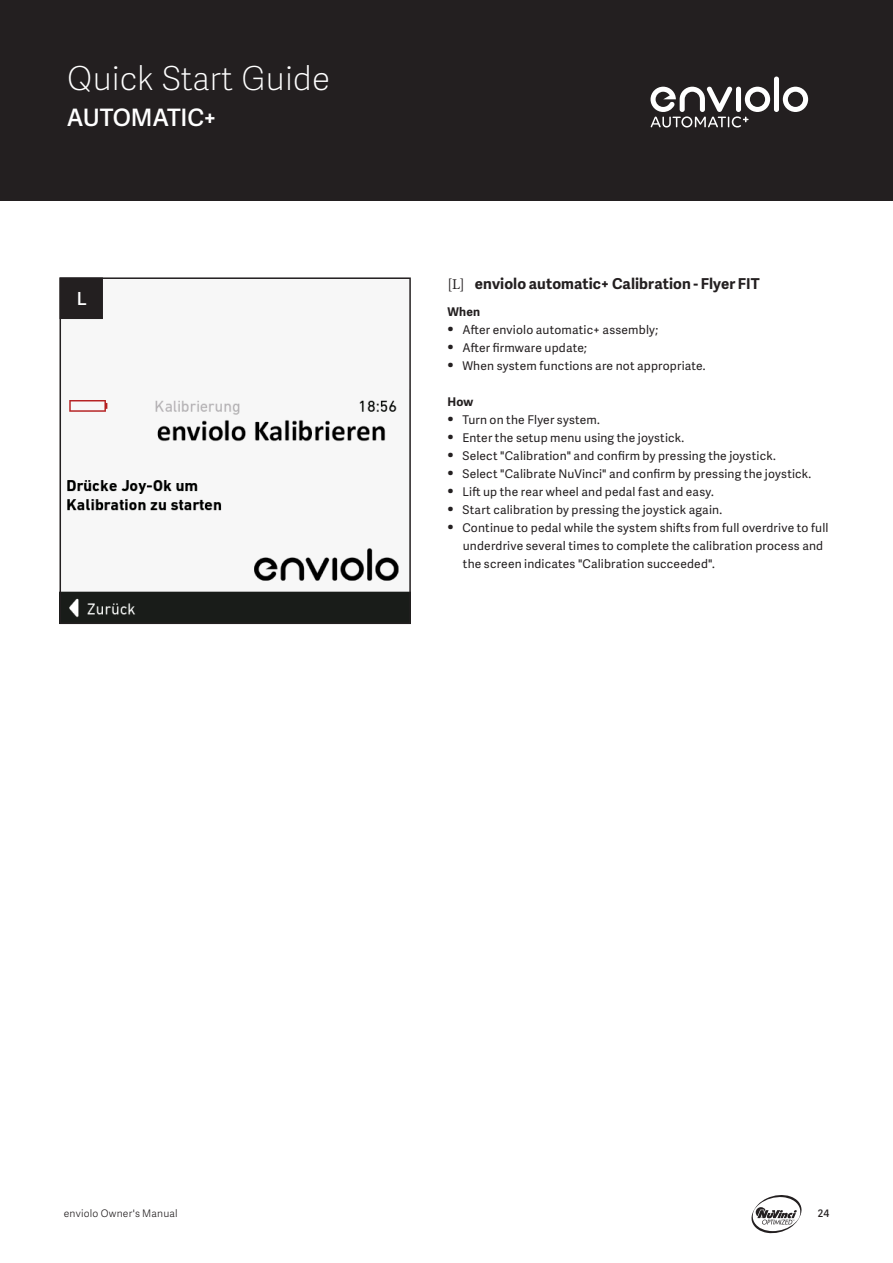
<style>
.page{position:relative;width:893px;height:1263px;background:#fff}
.page>*{position:absolute;margin:0;border:0;box-sizing:border-box;transform-origin:0 0}
.Überschriften_NL{font:33px "Adelle Sans Th";color:#fff}
.Überschriften_NL-2{font:24px "Adelle Sans Sb";letter-spacing:-.01em;color:#fff}
.Überschriften_NL-3{font:18px "Adelle Sans Sb";color:#fff}
.t1{font:700 15px "Adelle Sans";letter-spacing:.005em;color:#231f20}
.t2{font:12px/18px "Adelle Sans";letter-spacing:.015em;color:#231f20}
.t3{font:700 12px "Adelle Sans";letter-spacing:.015em;color:#231f20}
.t4{font:10.35px "Adelle Sans Lt";letter-spacing:.02em;color:#231f20}
.t5{font:10.35px "Adelle Sans Sb";color:#231f20}
.s1{font-family:"Minion Pro";font-weight:400}
.s2{font-family:"Adelle Sans Th";font-size:18px}
</style>
<div class="page">
<div style="left:0;top:0;width:893px;height:200px;background:#231f20"></div>
<img style="left:63px;top:400px;width:345px;height:221px">
<div style="left:60px;top:277px;width:349px;height:112px;background:#f7f7f7"></div>
<div style="left:60px;top:277px;width:351px;height:347px;border:2px solid #231f20"></div>
<svg style="left:783px;top:87px;width:25px;height:25px"></svg>
<div style="left:774px;top:77px;width:5px;height:35px;background:#fff;border-radius:3px"></div>
<svg style="left:650px;top:86px;width:120px;height:42px"></svg>
<svg style="left:59px;top:277px;width:45px;height:43px;background:#2e2a2b"></svg>
<svg style="left:751px;top:1195px;width:50px;height:38px"></svg>
<p class="Überschriften_NL" style="left:67px;top:55px;width:265px">Quick Start Guide</p>
<p class="Überschriften_NL-2" style="left:67px;top:100px;width:151px">AUTOMATIC+</p>
<p class="Überschriften_NL-3" style="left:77px;top:286px;width:12px">L</p>
<p class="t1" style="left:447px;top:272px;width:314px"><span class="s1">[L]</span> enviolo automatic+ Calibration - Flyer FIT</p>
<p class="t3" style="left:447px;top:303px;width:34px">When</p>
<p class="t2" style="left:447px;top:320px;width:212px"><span class="s2">•</span> After enviolo automatic+ assembly;</p>
<p class="t2" style="left:447px;top:338px;width:141px"><span class="s2">•</span> After firmware update;</p>
<p class="t2" style="left:447px;top:356px;width:260px"><span class="s2">•</span> When system functions are not appropriate.</p>
<p class="t3" style="left:447px;top:393px;width:27px">How</p>
<p class="t2" style="left:447px;top:410px;width:154px"><span class="s2">•</span> Turn on the Flyer system.</p>
<p class="t2" style="left:447px;top:428px;width:238px"><span class="s2">•</span> Enter the setup menu using the joystick.</p>
<p class="t2" style="left:447px;top:446px;width:330px"><span class="s2">•</span> Select "Calibration" and confirm by pressing the joystick.</p>
<p class="t2" style="left:447px;top:464px;width:365px"><span class="s2">•</span> Select "Calibrate NuVinci" and confirm by pressing the joystick.</p>
<p class="t2" style="left:447px;top:482px;width:268px"><span class="s2">•</span> Lift up the rear wheel and pedal fast and easy.</p>
<p class="t2" style="left:447px;top:500px;width:276px"><span class="s2">•</span> Start calibration by pressing the joystick again.</p>
<p class="t2" style="left:463px;top:518px;width:367px;text-indent:-15px"><span class="s2">•</span> Continue to pedal while the system shifts from full overdrive to full underdrive several times to complete the calibration process and the screen indicates "Calibration succeeded".</p>
<p class="t4" style="left:64px;top:1205px;width:115px">enviolo Owner's Manual</p>
<p class="t5" style="left:818px;top:1205px;width:13px">24</p>
</div>
